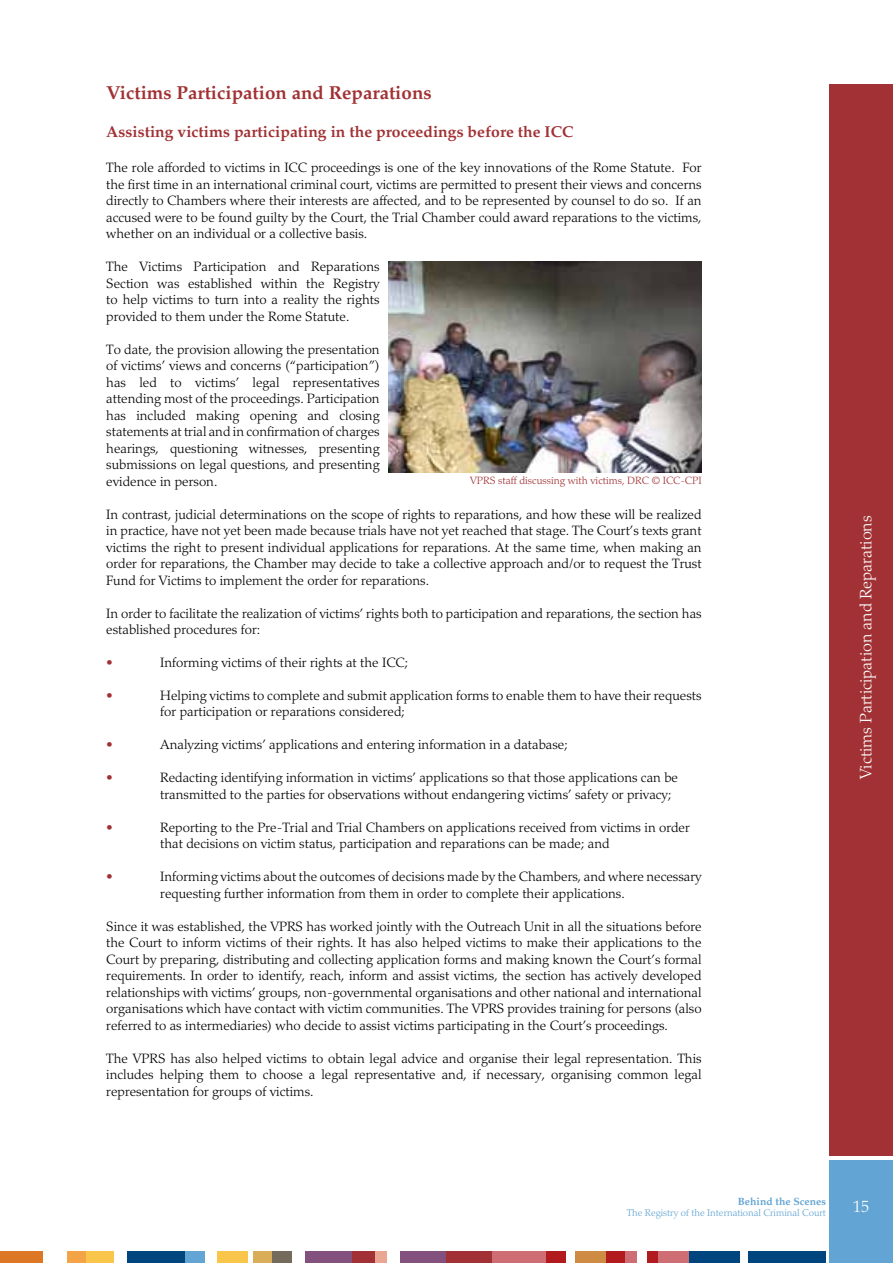
<style>
.page{position:relative;width:893px;height:1263px;background:#fff}
.page>*{position:absolute;margin:0;border:0;box-sizing:border-box;transform-origin:0 0}
.t1{font:18.75px "Palatino Bold Os F";color:#a13134}
.t2{font:300 16.5px "Palatino";color:#fff}
.t3{font:15.75px "Palatino Bold Os F";color:#a13134}
.t4{font:300 13.5px/16.5px "Palatino";color:#000;text-align:justify}
.t5{font:300 13.5px "Palatino";color:#a13134}
.t6{font:300 10.5px "Palatino";color:#a13134}
.t7{font:10.5px "Palatino Bold Os F";color:#62a4d3}
.t8{font:300 9.75px "Palatino";color:#62a4d3}
</style>
<div class="page">
<div style="left:0;top:1251px;width:42px;height:12px;background:#dc7726"></div>
<div style="left:67px;top:1251px;width:19px;height:12px;background:#f3a446"></div>
<div style="left:86px;top:1251px;width:27px;height:12px;background:#f9c54a"></div>
<div style="left:128px;top:1251px;width:57px;height:12px;background:#00457d"></div>
<div style="left:185px;top:1251px;width:20px;height:12px;background:#62a4d3"></div>
<div style="left:217px;top:1251px;width:31px;height:12px;background:#f9c54a"></div>
<div style="left:253px;top:1251px;width:20px;height:12px;background:#daad59"></div>
<div style="left:273px;top:1251px;width:19px;height:12px;background:#756b5c"></div>
<div style="left:352px;top:1251px;width:23px;height:12px;background:#a13134"></div>
<div style="left:375px;top:1251px;width:11px;height:12px;background:#eaa693"></div>
<div style="left:305px;top:1251px;width:47px;height:12px;background:#83517e"></div>
<div style="left:400px;top:1251px;width:46px;height:12px;background:#83517e"></div>
<div style="left:446px;top:1251px;width:46px;height:12px;background:#a13134"></div>
<div style="left:492px;top:1251px;width:54px;height:12px;background:#cf6d74"></div>
<div style="left:546px;top:1251px;width:20px;height:12px;background:#b11b1e"></div>
<div style="left:606px;top:1251px;width:20px;height:12px;background:#b11b1e"></div>
<div style="left:626px;top:1251px;width:11px;height:12px;background:#cf6d74"></div>
<div style="left:575px;top:1251px;width:31px;height:12px;background:#ce8b44"></div>
<div style="left:647px;top:1251px;width:11px;height:12px;background:#b11b1e"></div>
<div style="left:658px;top:1251px;width:31px;height:12px;background:#cf6d74"></div>
<div style="left:689px;top:1251px;width:50px;height:12px;background:#00457d"></div>
<div style="left:748px;top:1251px;width:78px;height:12px;background:#00457d"></div>
<div style="left:829px;top:1160px;width:64px;height:103px;background:#62a4d3"></div>
<div style="left:829px;top:85px;width:64px;height:1071px;background:#a13134"></div>
<img style="left:388px;top:262px;width:314px;height:210px">
<h1 class="t1" style="left:106px;top:81px;width:327px">Victims Participation and Reparations</h1>
<p class="t3" style="left:106px;top:122px;width:469px">Assisting victims participating in the proceedings before the ICC</p>
<p class="t4" style="left:106px;top:159px;width:597px">The role afforded to victims in ICC proceedings is one of the key innovations of the Rome Statute. For the first time in an international criminal court, victims are permitted to present their views and concerns directly to Chambers where their interests are affected, and to be represented by counsel to do so. If an accused were to be found guilty by the Court, the Trial Chamber could award reparations to the victims, whether on an individual or a collective basis.</p>
<p class="t4" style="left:106px;top:258px;width:275px">The Victims Participation and Reparations Section was established within the Registry to help victims to turn into a reality the rights provided to them under the Rome Statute.</p>
<p class="t4" style="left:106px;top:341px;width:275px">To date, the provision allowing the presentation of victims’ views and concerns (“participation”) has led to victims’ legal representatives attending most of the proceedings. Participation has included making opening and closing statements at trial and in confirmation of charges hearings, questioning witnesses, presenting submissions on legal questions, and presenting evidence in person.</p>
<p class="t4" style="left:106px;top:506px;width:597px">In contrast, judicial determinations on the scope of rights to reparations, and how these will be realized in practice, have not yet been made because trials have not yet reached that stage. The Court’s texts grant victims the right to present individual applications for reparations. At the same time, when making an order for reparations, the Chamber may decide to take a collective approach and/or to request the Trust Fund for Victims to implement the order for reparations.</p>
<p class="t4" style="left:106px;top:605px;width:597px">In order to facilitate the realization of victims’ rights both to participation and reparations, the section has established procedures for:</p>
<p class="t5" style="left:106px;top:655px;width:8px">•</p>
<p class="t4" style="left:160px;top:654px;width:249px">Informing victims of their rights at the ICC;</p>
<p class="t5" style="left:106px;top:688px;width:8px">•</p>
<p class="t4" style="left:160px;top:687px;width:543px">Helping victims to complete and submit application forms to enable them to have their requests for participation or reparations considered;</p>
<p class="t5" style="left:106px;top:737px;width:8px">•</p>
<p class="t4" style="left:160px;top:737px;width:409px">Analyzing victims’ applications and entering information in a database;</p>
<p class="t5" style="left:106px;top:770px;width:8px">•</p>
<p class="t4" style="left:160px;top:770px;width:519px">Redacting identifying information in victims’ applications so that those applications can be transmitted to the parties for observations without endangering victims’ safety or privacy;</p>
<p class="t5" style="left:106px;top:819px;width:8px">•</p>
<p class="t4" style="left:160px;top:819px;width:531px">Reporting to the Pre-Trial and Trial Chambers on applications received from victims in order that decisions on victim status, participation and reparations can be made; and</p>
<p class="t5" style="left:106px;top:869px;width:8px">•</p>
<p class="t4" style="left:160px;top:869px;width:543px">Informing victims about the outcomes of decisions made by the Chambers, and where necessary requesting further information from them in order to complete their applications.</p>
<p class="t4" style="left:106px;top:918px;width:597px">Since it was established, the VPRS has worked jointly with the Outreach Unit in all the situations before the Court to inform victims of their rights. It has also helped victims to make their applications to the Court by preparing, distributing and collecting application forms and making known the Court’s formal requirements. In order to identify, reach, inform and assist victims, the section has actively developed relationships with victims’ groups, non-governmental organisations and other national and international organisations which have contact with victim communities. The VPRS provides training for persons (also referred to as intermediaries) who decide to assist victims participating in the Court’s proceedings.</p>
<p class="t4" style="left:106px;top:1050px;width:597px">The VPRS has also helped victims to obtain legal advice and organise their legal representation. This includes helping them to choose a legal representative and, if necessary, organising common legal representation for groups of victims.</p>
<p class="t6" style="left:470px;top:474px;width:233px">VPRS staff discussing with victims, DRC © ICC-CPI</p>
<p class="t2" style="left:856px;top:779px;width:266px;rotate:-90deg">Victims Participation and Reparations</p>
<p class="t7" style="left:738px;top:1195px;width:90px">Behind the Scenes</p>
<p class="t8" style="left:627px;top:1207px;width:201px">The Registry of the International Criminal Court</p>
<p class="t2" style="left:853px;top:1197px;width:18px">15</p>
</div>
